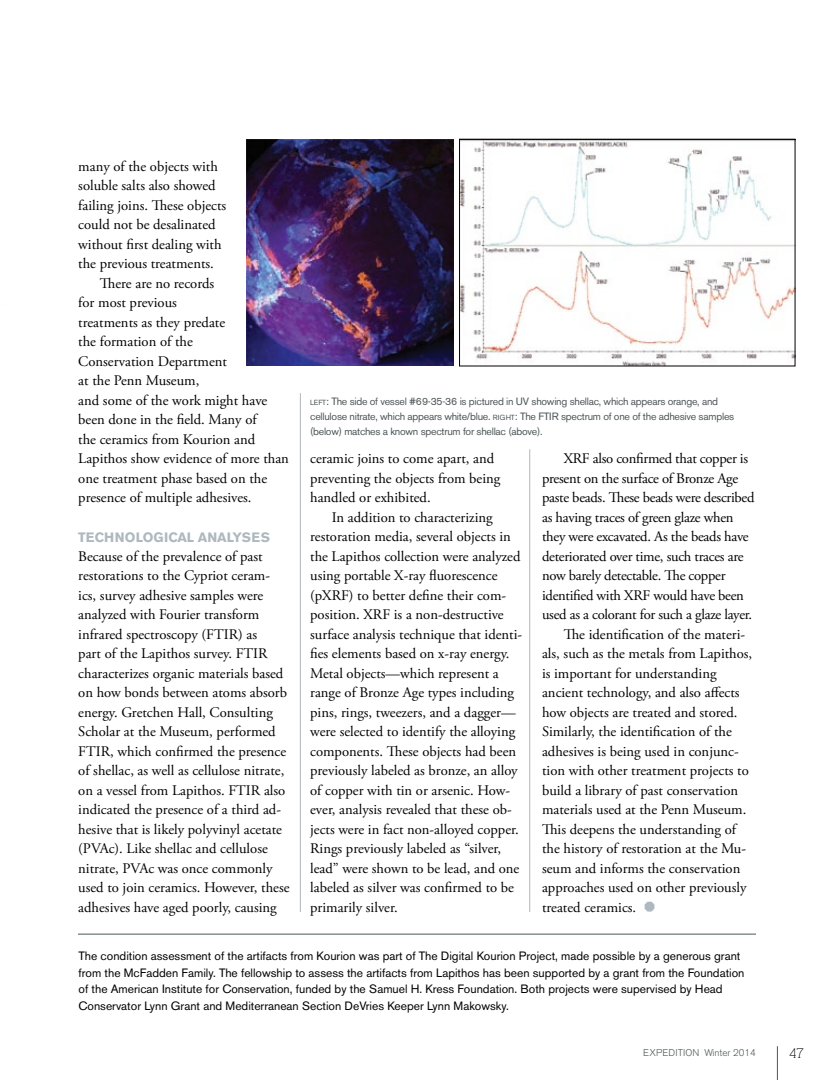
<style>
.page{position:relative;width:837px;height:1080px;background:#fff}
.page>*{position:absolute;margin:0;border:0;box-sizing:border-box;transform-origin:0 0}
.t1{font:14.7px/19.5px "Adobe Garamond Pro";color:#000}
.t2{font:14.7px "Adobe Garamond Pro";letter-spacing:-.02em;color:#000}
.t3{font:700 13.5px "Akzidenz Grotesk BE";color:#adb8bf}
.t4{font:13.5px "Alexandria";color:#000}
.t5{font:12px/16.5px "Akzidenz Grotesk BE";color:#000}
.t6{font:10.5px/15px "Akzidenz Grotesk BE";letter-spacing:-.025em;color:#4d5557}
.t7{font:300 9.75px "Akzidenz Grotesk BE";color:#4d5557}
.s1{font-size:7.35px}
.s2{font-style:inherit}
</style>
<div class="page">
<hr style="left:777px;top:1046px;width:1px;height:34px;background:#4d5557">
<hr style="left:78px;top:934px;width:678px;height:1px;background:#4d5557">
<img style="left:247px;top:139px;width:207px;height:227px">
<hr style="left:300px;top:393px;width:1px;height:519px;background:#adb8bf">
<hr style="left:529px;top:449px;width:1px;height:463px;background:#adb8bf">
<img style="left:461px;top:141px;width:332px;height:223px">
<div style="left:459px;top:139px;width:336px;height:227px;border:1px solid #000"></div>
<p class="t1" style="left:78px;top:157px;width:141px">many of the objects with</p>
<p class="t1" style="left:78px;top:177px;width:139px">soluble salts also showed</p>
<p class="t1" style="left:78px;top:196px;width:149px">failing joins. These objects</p>
<p class="t1" style="left:78px;top:216px;width:139px">could not be desalinated</p>
<p class="t1" style="left:78px;top:235px;width:145px">without first dealing with</p>
<p class="t1" style="left:78px;top:255px;width:137px">the previous treatments.</p>
<p class="t1" style="left:100px;top:274px;width:116px">There are no records</p>
<p class="t1" style="left:78px;top:294px;width:100px">for most previous</p>
<p class="t1" style="left:78px;top:313px;width:148px">treatments as they predate</p>
<p class="t1" style="left:78px;top:333px;width:116px">the formation of the</p>
<p class="t1" style="left:78px;top:352px;width:150px">Conservation Department</p>
<p class="t1" style="left:78px;top:372px;width:123px">at the Penn Museum,</p>
<p class="t1" style="left:78px;top:391px;width:191px">and some of the work might have</p>
<p class="t1" style="left:78px;top:411px;width:180px">been done in the field. Many of</p>
<p class="t1" style="left:78px;top:430px;width:178px">the ceramics from Kourion and</p>
<p class="t1" style="left:78px;top:450px;width:212px">Lapithos show evidence of more than</p>
<p class="t1" style="left:78px;top:469px;width:190px">one treatment phase based on the</p>
<p class="t1" style="left:78px;top:489px;width:175px">presence of multiple adhesives.</p>
<p class="t3" style="left:78px;top:529px;width:193px">TECHNOLOGICAL ANALYSES</p>
<p class="t1" style="left:78px;top:547px;width:213px">Because of the prevalence of past restorations to the Cypriot ceram&shy;ics, survey adhesive samples were analyzed with Fourier transform infrared spectroscopy (FTIR) as<br>part of the Lapithos survey. FTIR characterizes organic materials based on how bonds between atoms absorb energy. Gretchen Hall, Consulting Scholar at the Museum, performed FTIR, which confirmed the presence of shellac, as well as cellulose nitrate, on a vessel from Lapithos. FTIR also indicated the presence of a third ad&shy;hesive that is likely polyvinyl acetate (PVAc). Like shellac and cellulose nitrate, PVAc was once commonly used to join ceramics. However, these adhesives have aged poorly, causing</p>
<p class="t6" style="left:310px;top:393px;width:426px"><span class="s1">LEFT</span><span class="s2">:</span> The side of vessel #69-35-36 is pictured in UV showing shellac, which appears orange, and cellulose nitrate, which appears white/blue. <span class="s1">RIGHT</span><span class="s2">:</span> The FTIR spectrum of one of the adhesive samples (below) matches a known spectrum for shellac (above).</p>
<p class="t1" style="left:310px;top:450px;width:192px">ceramic joins to come apart, and preventing the objects from being handled or exhibited.</p>
<p class="t1" style="left:310px;top:508px;width:213px;text-indent:22px">In addition to characterizing restoration media, several objects in the Lapithos collection were analyzed using portable X-ray fluorescence (pXRF) to better define their com&shy;position. XRF is a non-destructive surface analysis technique that identi&shy;fies elements based on x-ray energy.<br>Metal objects—which represent a range of Bronze Age types including pins, rings, tweezers, and a dagger— were selected to identify the alloying components. These objects had been previously labeled as bronze, an alloy of copper with tin or arsenic. How&shy;ever, analysis revealed that these ob&shy;jects were in fact non-alloyed copper.<br>Rings previously labeled as “silver, lead” were shown to be lead, and one labeled as silver was confirmed to be primarily silver.</p>
<p class="t2" style="left:564px;top:450px;width:186px">XRF also confirmed that copper is</p>
<p class="t2" style="left:542px;top:469px;width:198px">present on the surface of Bronze Age</p>
<p class="t2" style="left:542px;top:489px;width:214px">paste beads. These beads were described</p>
<p class="t2" style="left:542px;top:508px;width:193px">as having traces of green glaze when</p>
<p class="t2" style="left:542px;top:528px;width:208px">they were excavated. As the beads have</p>
<p class="t2" style="left:542px;top:547px;width:203px">deteriorated over time, such traces are</p>
<p class="t2" style="left:542px;top:567px;width:185px">now barely detectable. The copper</p>
<p class="t2" style="left:542px;top:586px;width:203px">identified with XRF would have been</p>
<p class="t2" style="left:542px;top:606px;width:212px">used as a colorant for such a glaze layer.</p>
<p class="t1" style="left:564px;top:625px;width:183px">The identification of the materi-</p>
<p class="t1" style="left:542px;top:644px;width:212px">als, such as the metals from Lapithos,</p>
<p class="t1" style="left:542px;top:664px;width:176px">is important for understanding</p>
<p class="t1" style="left:542px;top:683px;width:199px">ancient technology, and also affects</p>
<p class="t1" style="left:542px;top:703px;width:197px">how objects are treated and stored.</p>
<p class="t1" style="left:542px;top:722px;width:191px">Similarly, the identification of the</p>
<p class="t1" style="left:542px;top:742px;width:198px">adhesives is being used in conjunc-</p>
<p class="t1" style="left:542px;top:761px;width:208px">tion with other treatment projects to</p>
<p class="t1" style="left:542px;top:781px;width:198px">build a library of past conservation</p>
<p class="t1" style="left:542px;top:800px;width:206px">materials used at the Penn Museum.</p>
<p class="t1" style="left:542px;top:820px;width:195px">This deepens the understanding of</p>
<p class="t1" style="left:542px;top:839px;width:206px">the history of restoration at the Mu-</p>
<p class="t1" style="left:542px;top:859px;width:200px">seum and informs the conservation</p>
<p class="t1" style="left:542px;top:878px;width:206px">approaches used on other previously</p>
<p class="t1" style="left:542px;top:898px;width:96px">treated ceramics.</p>
<p class="t5" style="left:79px;top:948px;width:667px">The condition assessment of the artifacts from Kourion was part of The Digital Kourion Project, made possible by a generous grant from the McFadden Family. The fellowship to assess the artifacts from Lapithos has been supported by a grant from the Foundation of the American Institute for Conservation, funded by the Samuel H. Kress Foundation. Both projects were supervised by Head Conservator Lynn Grant and Mediterranean Section DeVries Keeper Lynn Makowsky.</p>
<p class="t7" style="left:643px;top:1047px;width:114px">EXPEDITION Winter 2014</p>
<p class="t4" style="left:789px;top:1046px;width:16px">47</p>
</div>
